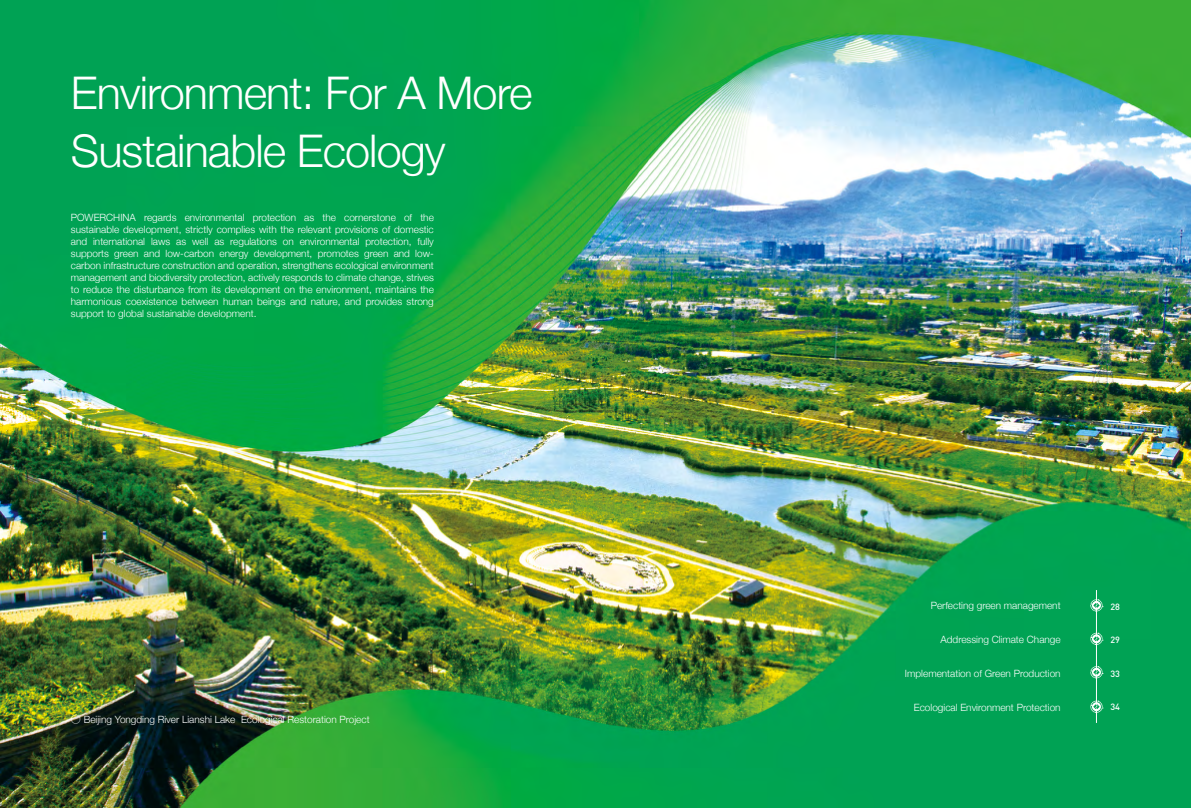
<style>
.page{position:relative;width:1191px;height:808px;background:#fff}
.page>*{position:absolute;margin:0;border:0;box-sizing:border-box;transform-origin:0 0}
.正文新{font:300 45px/57.6px "Helvetica Neue";letter-spacing:-.02em;color:#fff}
.正文新-2{font:300 10px/12px "Helvetica Neue";color:#fff;text-align:justify}
.小Din{font:500 9px "DIN";color:#fff}
.s1{font-family:"Source Han Sans CN";font-weight:400}
</style>
<div class="page">
<img style="left:0;top:0;width:1191px;height:808px">
<hr style="left:1096px;top:590px;width:1px;height:133px;background:#fff">
<svg style="left:1090px;top:599px;width:13px;height:13px"></svg>
<svg style="left:1090px;top:633px;width:13px;height:12px"></svg>
<svg style="left:1090px;top:666px;width:13px;height:12px"></svg>
<svg style="left:1090px;top:701px;width:13px;height:12px"></svg>
<p class="正文新" style="left:71px;top:61px;width:463px">Environment: For A More<br>Sustainable Ecology</p>
<p class="正文新-2" style="left:71px;top:211px;width:364px">POWERCHINA regards environmental protection as the cornerstone of the sustainable development, strictly complies with the relevant provisions of domestic and international laws as well as regulations on environmental protection, fully supports green and low-carbon energy development, promotes green and low&shy;carbon infrastructure construction and operation, strengthens ecological environment management and biodiversity protection, actively responds to climate change, strives to reduce the disturbance from its development on the environment, maintains the harmonious coexistence between human beings and nature, and provides strong support to global sustainable development.</p>
<p class="正文新-2" style="left:71px;top:712px;width:300px"><span class="s1">○</span> Beijing Yongding River Lianshi Lake Ecological Restoration Project</p>
<p class="正文新-2" style="left:930px;top:598px;width:131px">Perfecting green management</p>
<p class="正文新-2" style="left:940px;top:632px;width:122px">Addressing Climate Change</p>
<p class="正文新-2" style="left:905px;top:666px;width:157px">Implementation of Green Production</p>
<p class="正文新-2" style="left:914px;top:700px;width:148px">Ecological Environment Protection</p>
<p class="小Din" style="left:1110px;top:601px;width:11px">28</p>
<p class="小Din" style="left:1110px;top:634px;width:11px">29</p>
<p class="小Din" style="left:1110px;top:667px;width:11px">33</p>
<p class="小Din" style="left:1110px;top:701px;width:11px">34</p>
</div>
